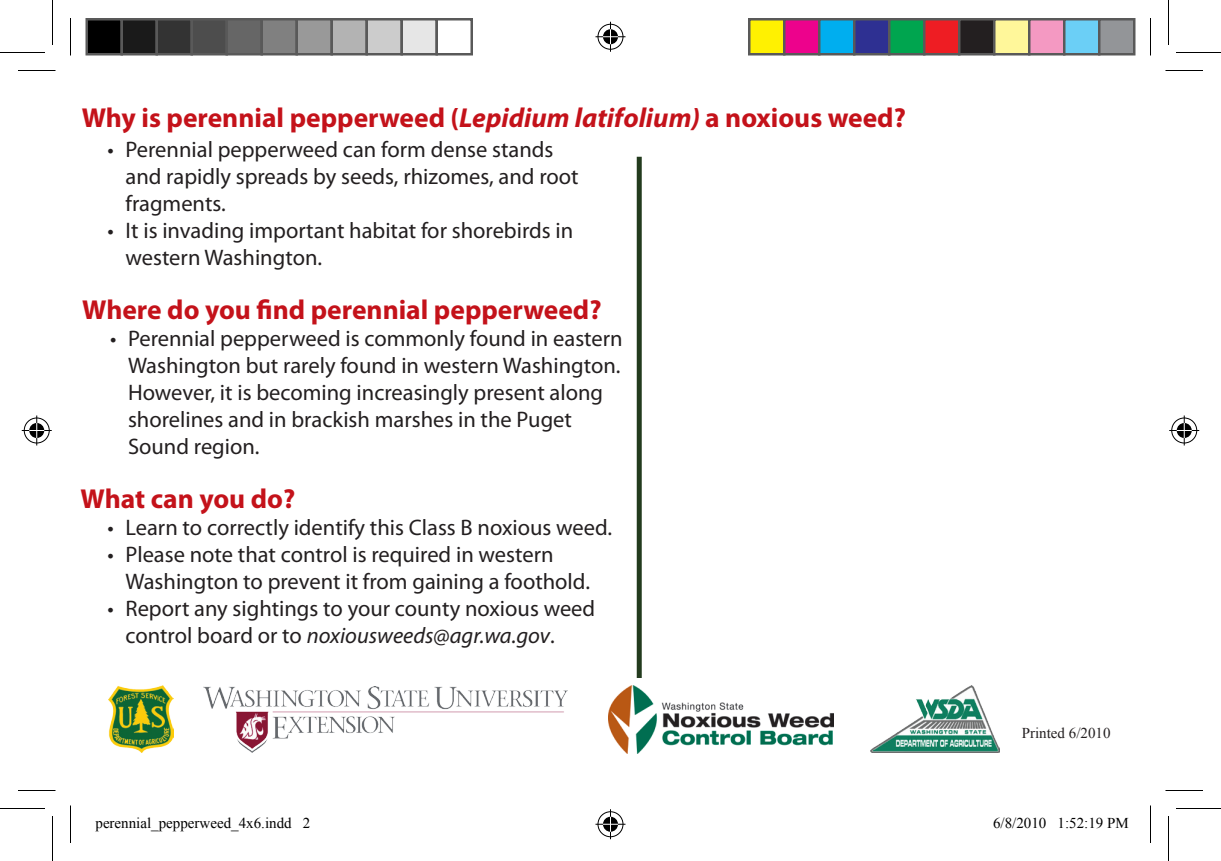
<style>
.page{position:relative;width:1221px;height:861px;background:#fff}
.page>*{position:absolute;margin:0;border:0;box-sizing:border-box;transform-origin:0 0}
.t1{font:700 27.5px "Myriad Pro";color:#c4121a}
.t2{font:22.5px/27px "Myriad Pro";color:#231f20}
.t3{font:15px "Times New Roman";color:#000}
.t4{font:15px "Times New Roman";color:#231f20}
.s1{font-style:italic}
</style>
<div class="page">
<div style="left:637px;top:157px;width:5px;height:521px;background:#233b1e"></div>
<img style="left:871px;top:685px;width:129px;height:68px">
<img style="left:203px;top:687px;width:365px;height:66px">
<img style="left:108px;top:685px;width:65px;height:68px">
<img style="left:608px;top:685px;width:225px;height:68px">
<hr style="left:18px;top:70px;width:38px;height:1px;background:#000">
<hr style="left:1166px;top:70px;width:37px;height:1px;background:#000">
<hr style="left:18px;top:790px;width:38px;height:1px;background:#000">
<hr style="left:1166px;top:790px;width:37px;height:1px;background:#000">
<hr style="left:70px;top:18px;width:1px;height:37px;background:#000">
<hr style="left:70px;top:805px;width:1px;height:38px;background:#000">
<hr style="left:1150px;top:18px;width:1px;height:37px;background:#000">
<hr style="left:1150px;top:805px;width:1px;height:38px;background:#000">
<hr style="left:0;top:52px;width:45px;height:1px;background:#000">
<hr style="left:1176px;top:52px;width:45px;height:1px;background:#000">
<hr style="left:0;top:808px;width:45px;height:1px;background:#000">
<hr style="left:1176px;top:808px;width:45px;height:1px;background:#000">
<hr style="left:52px;top:0;width:1px;height:45px;background:#000">
<hr style="left:52px;top:816px;width:1px;height:45px;background:#000">
<hr style="left:1168px;top:0;width:1px;height:45px;background:#000">
<hr style="left:1168px;top:816px;width:1px;height:45px;background:#000">
<div style="left:596px;top:23px;width:29px;height:28px;border:3px solid #fff;border-radius:50%"></div>
<hr style="left:595px;top:35px;width:30px;height:3px;background:#fff">
<hr style="left:609px;top:22px;width:3px;height:30px;background:#fff">
<div style="left:601px;top:28px;width:19px;height:18px;border:3px solid #fff;border-radius:50%"></div>
<div style="left:598px;top:24px;width:25px;height:26px;border:1px solid #000;border-radius:50%"></div>
<hr style="left:595px;top:36px;width:30px;height:1px;background:#000">
<hr style="left:610px;top:22px;width:1px;height:30px;background:#000">
<svg style="left:603px;top:29px;width:15px;height:15px"></svg>
<div style="left:596px;top:810px;width:29px;height:28px;border:3px solid #fff;border-radius:50%"></div>
<hr style="left:595px;top:823px;width:30px;height:3px;background:#fff">
<hr style="left:609px;top:809px;width:3px;height:30px;background:#fff">
<div style="left:601px;top:815px;width:19px;height:18px;border:3px solid #fff;border-radius:50%"></div>
<div style="left:598px;top:811px;width:25px;height:26px;border:1px solid #000;border-radius:50%"></div>
<hr style="left:595px;top:824px;width:30px;height:1px;background:#000">
<hr style="left:610px;top:809px;width:1px;height:30px;background:#000">
<svg style="left:603px;top:817px;width:15px;height:15px"></svg>
<div style="left:23px;top:416px;width:28px;height:29px;border:3px solid #fff;border-radius:50%"></div>
<hr style="left:22px;top:429px;width:30px;height:3px;background:#fff">
<hr style="left:35px;top:415px;width:3px;height:30px;background:#fff">
<div style="left:28px;top:421px;width:18px;height:19px;border:3px solid #fff;border-radius:50%"></div>
<div style="left:24px;top:418px;width:26px;height:25px;border:1px solid #000;border-radius:50%"></div>
<hr style="left:22px;top:430px;width:30px;height:1px;background:#000">
<hr style="left:36px;top:415px;width:1px;height:30px;background:#000">
<svg style="left:29px;top:423px;width:15px;height:15px"></svg>
<div style="left:1170px;top:416px;width:28px;height:29px;border:3px solid #fff;border-radius:50%"></div>
<hr style="left:1169px;top:429px;width:30px;height:3px;background:#fff">
<hr style="left:1183px;top:415px;width:3px;height:30px;background:#fff">
<div style="left:1175px;top:421px;width:18px;height:19px;border:3px solid #fff;border-radius:50%"></div>
<div style="left:1171px;top:418px;width:26px;height:25px;border:1px solid #000;border-radius:50%"></div>
<hr style="left:1169px;top:430px;width:30px;height:1px;background:#000">
<hr style="left:1184px;top:415px;width:1px;height:30px;background:#000">
<svg style="left:1177px;top:423px;width:15px;height:15px"></svg>
<div style="left:87px;top:19px;width:35px;height:35px;background:#000"></div>
<div style="left:86px;top:18px;width:37px;height:37px;border:2px solid #595959"></div>
<div style="left:122px;top:19px;width:35px;height:35px;background:#1a1a1a"></div>
<div style="left:121px;top:18px;width:37px;height:37px;border:2px solid #595959"></div>
<div style="left:157px;top:19px;width:35px;height:35px;background:#333"></div>
<div style="left:156px;top:18px;width:37px;height:37px;border:2px solid #595959"></div>
<div style="left:192px;top:19px;width:35px;height:35px;background:#4d4d4d"></div>
<div style="left:190px;top:18px;width:38px;height:37px;border:2px solid #595959"></div>
<div style="left:227px;top:19px;width:35px;height:35px;background:#666"></div>
<div style="left:225px;top:18px;width:38px;height:37px;border:2px solid #595959"></div>
<div style="left:262px;top:19px;width:35px;height:35px;background:#808080"></div>
<div style="left:260px;top:18px;width:38px;height:37px;border:2px solid #595959"></div>
<div style="left:297px;top:19px;width:35px;height:35px;background:#999"></div>
<div style="left:295px;top:18px;width:38px;height:37px;border:2px solid #595959"></div>
<div style="left:332px;top:19px;width:35px;height:35px;background:#b3b3b3"></div>
<div style="left:330px;top:18px;width:38px;height:37px;border:2px solid #595959"></div>
<div style="left:367px;top:19px;width:35px;height:35px;background:#ccc"></div>
<div style="left:365px;top:18px;width:38px;height:37px;border:2px solid #595959"></div>
<div style="left:402px;top:19px;width:35px;height:35px;background:#e6e6e6"></div>
<div style="left:400px;top:18px;width:38px;height:37px;border:2px solid #595959"></div>
<div style="left:435px;top:18px;width:38px;height:37px;border:2px solid #595959"></div>
<div style="left:749px;top:19px;width:35px;height:35px;background:#fff101"></div>
<div style="left:748px;top:18px;width:38px;height:37px;border:2px solid #595959"></div>
<div style="left:784px;top:19px;width:35px;height:35px;background:#ed028c"></div>
<div style="left:783px;top:18px;width:38px;height:37px;border:2px solid #595959"></div>
<div style="left:819px;top:19px;width:35px;height:35px;background:#00aeef"></div>
<div style="left:818px;top:18px;width:38px;height:37px;border:2px solid #595959"></div>
<div style="left:854px;top:19px;width:35px;height:35px;background:#2e3092"></div>
<div style="left:853px;top:18px;width:38px;height:37px;border:2px solid #595959"></div>
<div style="left:889px;top:19px;width:35px;height:35px;background:#00a54f"></div>
<div style="left:888px;top:18px;width:38px;height:37px;border:2px solid #595959"></div>
<div style="left:924px;top:19px;width:35px;height:35px;background:#ee1d23"></div>
<div style="left:923px;top:18px;width:38px;height:37px;border:2px solid #595959"></div>
<div style="left:959px;top:19px;width:35px;height:35px;background:#231f20"></div>
<div style="left:958px;top:18px;width:38px;height:37px;border:2px solid #595959"></div>
<div style="left:994px;top:19px;width:35px;height:35px;background:#fff79a"></div>
<div style="left:993px;top:18px;width:38px;height:37px;border:2px solid #595959"></div>
<div style="left:1029px;top:19px;width:35px;height:35px;background:#f499c2"></div>
<div style="left:1028px;top:18px;width:38px;height:37px;border:2px solid #595959"></div>
<div style="left:1064px;top:19px;width:35px;height:35px;background:#6bcff6"></div>
<div style="left:1063px;top:18px;width:38px;height:37px;border:2px solid #595959"></div>
<div style="left:1099px;top:19px;width:35px;height:35px;background:#939598"></div>
<div style="left:1098px;top:18px;width:38px;height:37px;border:2px solid #595959"></div>
<p class="t1" style="left:82px;top:100px;width:826px">Why is perennial pepperweed (<span class="s1">Lepidium latifolium)</span> a noxious weed?</p>
<p class="t2" style="left:126px;top:136px;width:455px;text-indent:-18px">• Perennial pepperweed can form dense stands and rapidly spreads by seeds, rhizomes, and root fragments.</p>
<p class="t2" style="left:126px;top:217px;width:449px;text-indent:-18px">• It is invading important habitat for shorebirds in western Washington.</p>
<p class="t1" style="left:82px;top:292px;width:521px">Where do you find perennial pepperweed?</p>
<p class="t2" style="left:128px;top:325px;width:496px;text-indent:-18px">• Perennial pepperweed is commonly found in eastern Washington but rarely found in western Washington.<br>However, it is becoming increasingly present along shorelines and in brackish marshes in the Puget Sound region.</p>
<p class="t1" style="left:81px;top:481px;width:216px">What can you do?</p>
<p class="t2" style="left:108px;top:513px;width:506px">• Learn to correctly identify this Class B noxious weed.</p>
<p class="t2" style="left:126px;top:540px;width:466px;text-indent:-18px">• Please note that control is required in western<br>Washington to prevent it from gaining a foothold.</p>
<p class="t2" style="left:126px;top:594px;width:471px;text-indent:-18px">• Report any sightings to your county noxious weed control board or to <span class="s1">noxiousweeds@agr.wa.gov</span>.</p>
<p class="t4" style="left:1022px;top:723px;width:90px">Printed 6/2010</p>
<p class="t3" style="left:96px;top:813px;width:216px">perennial_pepperweed_4x6.indd 2</p>
<p class="t3" style="left:993px;top:813px;width:137px">6/8/2010 1:52:19 PM</p>
</div>
